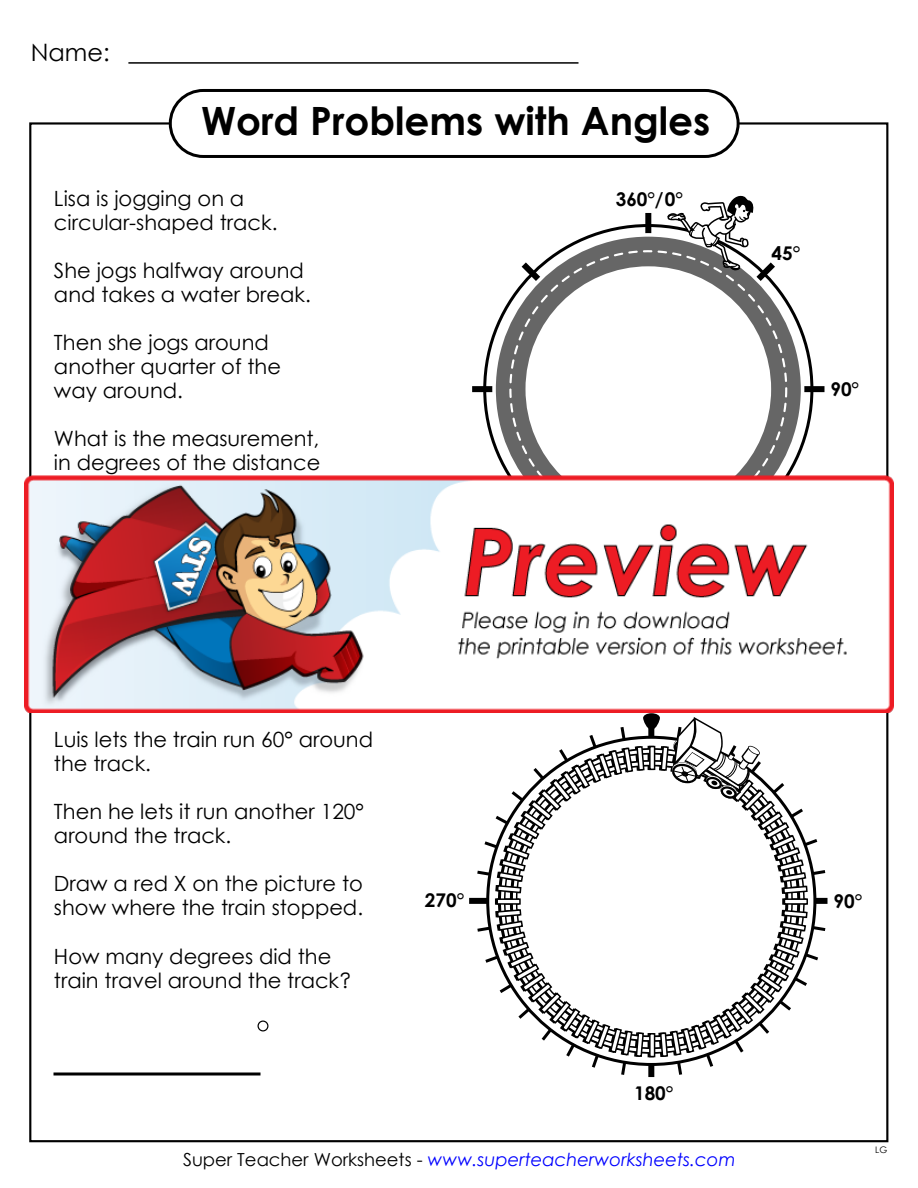
<style>
.page{position:relative;width:918px;height:1188px;background:#fff}
.page>*{position:absolute;margin:0;border:0;box-sizing:border-box;transform-origin:0 0}
.t1{font:700 39px "Century Gothic 2";color:#000}
.t2{font:24px "Century Gothic 2";color:#000}
.t3{font:21px/24px "Century Gothic 2";color:#000}
.t4{font:700 18.9px "Century Gothic 2";color:#000}
.t5{font:italic 18px "Century Gothic 2";color:#00f}
.t6{font:9px "Century Gothic 2";color:#000}
.s1{font-style:normal;color:#000}
</style>
<div class="page">
<hr style="left:128px;top:62px;width:451px;height:2px;background:#000">
<div style="left:169px;top:89px;width:571px;height:69px;border:3px solid #000;border-radius:33px"></div>
<svg style="left:54px;top:1072px;width:207px;height:4px"></svg>
<div style="left:258px;top:1021px;width:10px;height:10px;border:1px solid #000;border-radius:50%"></div>
<svg style="left:645px;top:213px;width:6px;height:352px"></svg>
<svg style="left:472px;top:386px;width:353px;height:6px"></svg>
<svg style="left:496px;top:237px;width:305px;height:238px"></svg>
<svg style="left:509px;top:250px;width:278px;height:225px"></svg>
<svg style="left:666px;top:195px;width:88px;height:77px"></svg>
<svg style="left:474px;top:713px;width:354px;height:365px"></svg>
<img style="left:24px;top:475px;width:870px;height:238px">
<p class="t2" style="left:31px;top:36px;width:80px">Name:</p>
<h1 class="t1" style="left:201px;top:91px;width:511px">Word Problems with Angles</h1>
<p class="t3" style="left:54px;top:186px;width:225px">Lisa is jogging on a circular-shaped track.</p>
<p class="t3" style="left:54px;top:258px;width:258px">She jogs halfway around and takes a water break.</p>
<p class="t3" style="left:54px;top:330px;width:229px">Then she jogs around another quarter of the way around.</p>
<p class="t3" style="left:54px;top:426px;width:268px">What is the measurement, in degrees of the distance</p>
<p class="t4" style="left:616px;top:185px;width:69px">360°/ 0°</p>
<p class="t4" style="left:772px;top:238px;width:30px">45°</p>
<p class="t4" style="left:830px;top:375px;width:30px">90°</p>
<p class="t3" style="left:54px;top:728px;width:321px">Luis lets the train run 60° around the track.</p>
<p class="t3" style="left:54px;top:800px;width:311px">Then he lets it run another 120° around the track.</p>
<p class="t3" style="left:54px;top:872px;width:311px">Draw a red X on the picture to show where the train stopped.</p>
<p class="t3" style="left:54px;top:944px;width:299px">How many degrees did the train travel around the track?</p>
<p class="t4" style="left:425px;top:886px;width:41px">270°</p>
<p class="t4" style="left:834px;top:887px;width:30px">90°</p>
<p class="t4" style="left:634px;top:1079px;width:41px">180°</p>
<p class="t5" style="left:183px;top:1147px;width:554px"><span class="s1">Super Teacher Worksheets -</span> www.superteacherworksheets.com</p>
<p class="t6" style="left:875px;top:1144px;width:14px">LG</p>
</div>
